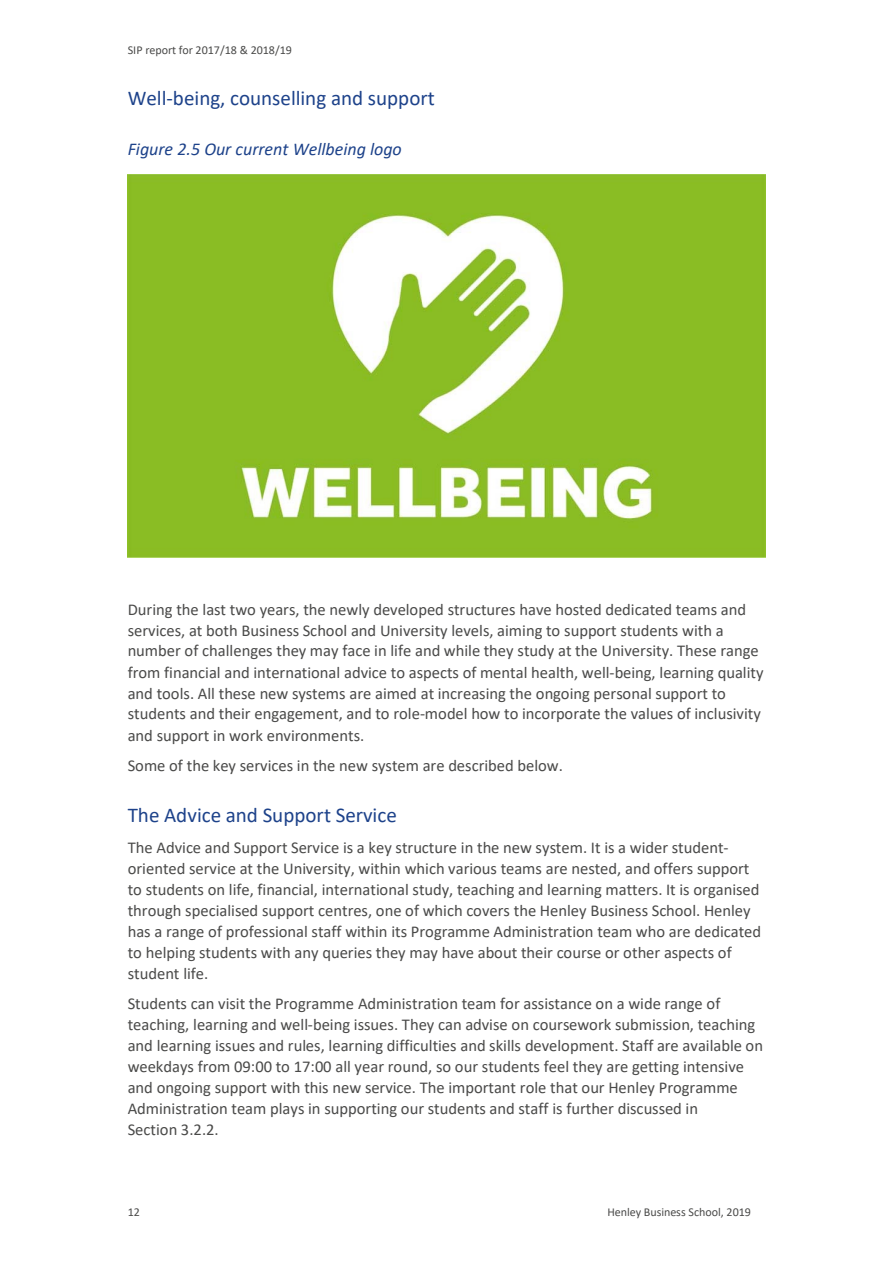
<style>
.page{position:relative;width:893px;height:1263px;background:#fff}
.page>*{position:absolute;margin:0;border:0;box-sizing:border-box;transform-origin:0 0}
.t1{font:21px "Calibri";color:#1d428a}
.t2{font:italic 18px "Calibri";letter-spacing:-.005em;color:#1d428a}
.t3{font:16.5px/21px "Calibri";color:#4a4a49}
.t4{font:12px "Calibri";letter-spacing:-.005em;color:#4a4a49}
</style>
<div class="page">
<img style="left:128px;top:175px;width:637px;height:383px">
<p class="t4" style="left:128px;top:42px;width:166px">SIP report for 2017/18 &amp; 2018/19</p>
<p class="t1" style="left:128px;top:83px;width:308px">Well-being, counselling and support</p>
<p class="t2" style="left:128px;top:136px;width:276px">Figure 2.5 Our current Wellbeing logo</p>
<p class="t3" style="left:128px;top:598px;width:637px">During the last two years, the newly developed structures have hosted dedicated teams and services, at both Business School and University levels, aiming to support students with a number of challenges they may face in life and while they study at the University. These range from financial and international advice to aspects of mental health, well-being, learning quality and tools. All these new systems are aimed at increasing the ongoing personal support to students and their engagement, and to role-model how to incorporate the values of inclusivity and support in work environments.</p>
<p class="t3" style="left:128px;top:754px;width:436px">Some of the key services in the new system are described below.</p>
<p class="t1" style="left:128px;top:800px;width:271px">The Advice and Support Service</p>
<p class="t3" style="left:128px;top:837px;width:635px">The Advice and Support Service is a key structure in the new system. It is a wider student&shy;oriented service at the University, within which various teams are nested, and offers support to students on life, financial, international study, teaching and learning matters. It is organised through specialised support centres, one of which covers the Henley Business School. Henley has a range of professional staff within its Programme Administration team who are dedicated to helping students with any queries they may have about their course or other aspects of student life.</p>
<p class="t3" style="left:128px;top:993px;width:637px">Students can visit the Programme Administration team for assistance on a wide range of teaching, learning and well-being issues. They can advise on coursework submission, teaching and learning issues and rules, learning difficulties and skills development. Staff are available on weekdays from 09:00 to 17:00 all year round, so our students feel they are getting intensive and ongoing support with this new service. The important role that our Henley Programme Administration team plays in supporting our students and staff is further discussed in<br>Section 3.2.2.</p>
<p class="t4" style="left:128px;top:1204px;width:14px">12</p>
<p class="t4" style="left:607px;top:1204px;width:145px">Henley Business School, 2019</p>
</div>
